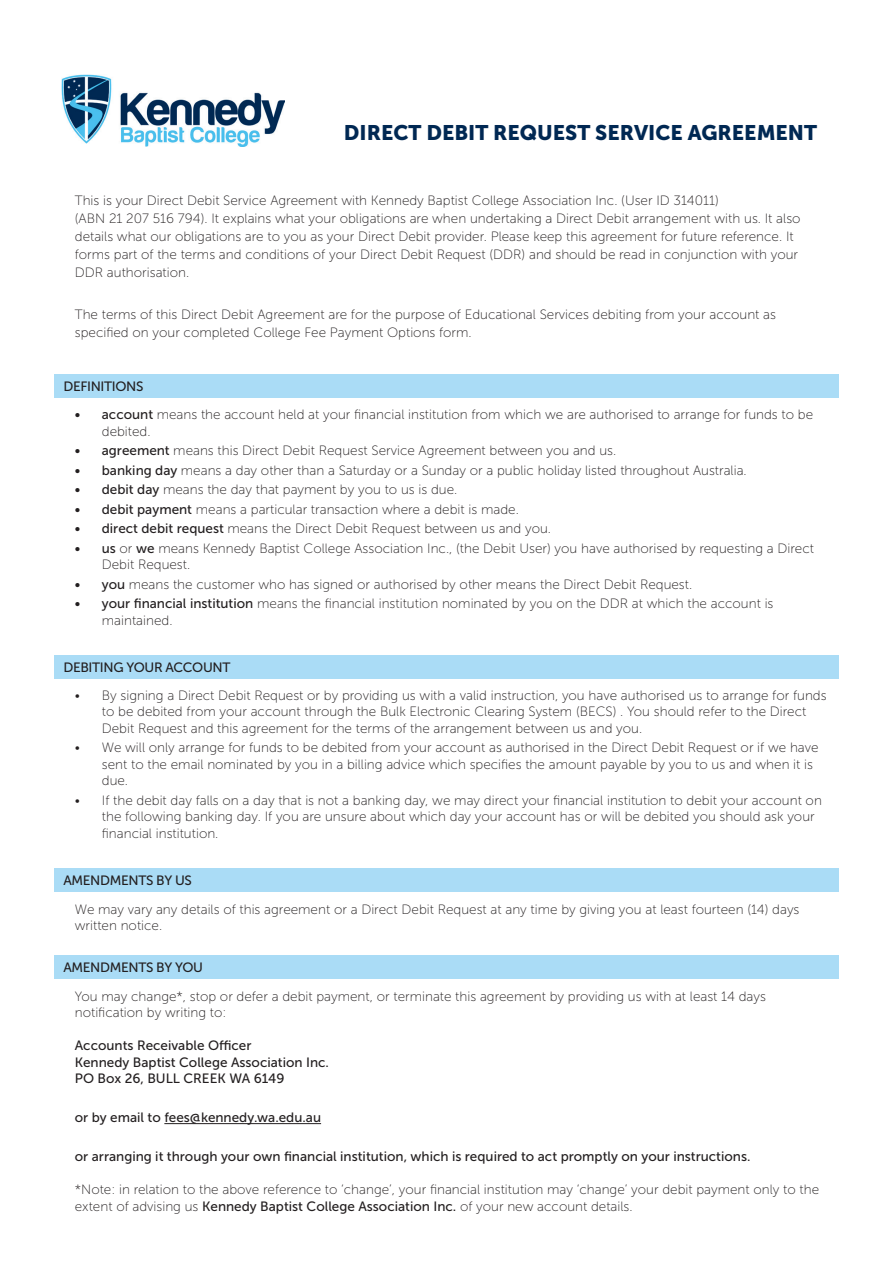
<style>
.page{position:relative;width:893px;height:1263px;background:#fff}
.page>*{position:absolute;margin:0;border:0;box-sizing:border-box;transform-origin:0 0}
.t1{font:21px "Museo Sans 900";color:#002853}
.t2{font:13.5px/16.5px "Museo Sans 100";color:#231f20}
.t3{font:13.5px/16.5px "Museo Sans 500";color:#231f20}
.t4{font:13.5px "Museo Sans 500";letter-spacing:-.025em;color:#231f20}
.s1{font-family:"Museo Sans 500"}
</style>
<div class="page">
<img style="left:62px;top:74px;width:223px;height:73px">
<div style="left:54px;top:374px;width:785px;height:24px;background:#aadcf6"></div>
<div style="left:54px;top:655px;width:785px;height:23px;background:#aadcf6"></div>
<div style="left:54px;top:868px;width:785px;height:24px;background:#aadcf6"></div>
<div style="left:54px;top:956px;width:785px;height:23px;background:#aadcf6"></div>
<hr style="left:164px;top:1123px;width:157px;height:1px;background:#231f20">
<p class="t1" style="left:344px;top:121px;width:475px">DIRECT DEBIT REQUEST SERVICE AGREEMENT</p>
<p class="t2" style="left:75px;top:191px;width:727px;line-height:18px">This is your Direct Debit Service Agreement with Kennedy Baptist College Association Inc. (User ID 314011)<br>(ABN 21 207 516 794). It explains what your obligations are when undertaking a Direct Debit arrangement with us. It also details what our obligations are to you as your Direct Debit provider. Please keep this agreement for future reference. It forms part of the terms and conditions of your Direct Debit Request (DDR) and should be read in conjunction with your DDR authorisation.</p>
<p class="t2" style="left:75px;top:305px;width:703px;line-height:18px">The terms of this Direct Debit Agreement are for the purpose of Educational Services debiting from your account as specified on your completed College Fee Payment Options form.</p>
<p class="t4" style="left:63px;top:379px;width:82px">DEFINITIONS</p>
<p class="t2" style="left:102px;top:406px;width:713px;text-indent:-27px"><span class="s1">• account</span> means the account held at your financial institution from which we are authorised to arrange for funds to be debited.</p>
<p class="t2" style="left:75px;top:442px;width:543px"><span class="s1">• agreement</span> means this Direct Debit Request Service Agreement between you and us.</p>
<p class="t2" style="left:75px;top:462px;width:673px"><span class="s1">• banking day</span> means a day other than a Saturday or a Sunday or a public holiday listed throughout Australia.</p>
<p class="t2" style="left:75px;top:481px;width:384px"><span class="s1">• debit day</span> means the day that payment by you to us is due.</p>
<p class="t2" style="left:75px;top:501px;width:446px"><span class="s1">• debit payment</span> means a particular transaction where a debit is made.</p>
<p class="t2" style="left:75px;top:520px;width:478px"><span class="s1">• direct debit request</span> means the Direct Debit Request between us and you.</p>
<p class="t2" style="left:102px;top:540px;width:714px;text-indent:-27px"><span class="s1">• us</span> or <span class="s1">we</span> means Kennedy Baptist College Association Inc., (the Debit User) you have authorised by requesting a Direct<br>Debit Request.</p>
<p class="t2" style="left:75px;top:576px;width:619px"><span class="s1">• you</span> means the customer who has signed or authorised by other means the Direct Debit Request.</p>
<p class="t2" style="left:102px;top:595px;width:673px;text-indent:-27px"><span class="s1">• your financial institution</span> means the financial institution nominated by you on the DDR at which the account is maintained.</p>
<p class="t4" style="left:63px;top:659px;width:169px">DEBITING YOUR ACCOUNT</p>
<p class="t2" style="left:102px;top:687px;width:726px;text-indent:-27px">• By signing a Direct Debit Request or by providing us with a valid instruction, you have authorised us to arrange for funds to be debited from your account through the Bulk Electronic Clearing System (BECS) . You should refer to the Direct<br>Debit Request and this agreement for the terms of the arrangement between us and you.</p>
<p class="t2" style="left:102px;top:740px;width:718px;text-indent:-27px">• We will only arrange for funds to be debited from your account as authorised in the Direct Debit Request or if we have sent to the email nominated by you in a billing advice which specifies the amount payable by you to us and when it is due.</p>
<p class="t2" style="left:102px;top:792px;width:722px;text-indent:-27px">• If the debit day falls on a day that is not a banking day, we may direct your financial institution to debit your account on the following banking day. If you are unsure about which day your account has or will be debited you should ask your financial institution.</p>
<p class="t4" style="left:63px;top:873px;width:130px">AMENDMENTS BY US</p>
<p class="t2" style="left:75px;top:901px;width:726px">We may vary any details of this agreement or a Direct Debit Request at any time by giving you at least fourteen (14) days written notice.</p>
<p class="t4" style="left:63px;top:960px;width:141px">AMENDMENTS BY YOU</p>
<p class="t2" style="left:75px;top:988px;width:693px">You may change*, stop or defer a debit payment, or terminate this agreement by providing us with at least 14 days notification by writing to:</p>
<p class="t3" style="left:75px;top:1037px;width:256px">Accounts Receivable Officer<br>Kennedy Baptist College Association Inc.<br>PO Box 26, BULL CREEK WA 6149</p>
<p class="t3" style="left:75px;top:1109px;width:248px">or by email to fees@kennedy.wa.edu.au</p>
<p class="t3" style="left:75px;top:1148px;width:677px">or arranging it through your own financial institution, which is required to act promptly on your instructions.</p>
<p class="t2" style="left:75px;top:1181px;width:746px">*Note: in relation to the above reference to ‘change’, your financial institution may ‘change’ your debit payment only to the extent of advising us <span class="s1">Kennedy Baptist College Association Inc.</span> of your new account details.</p>
</div>
